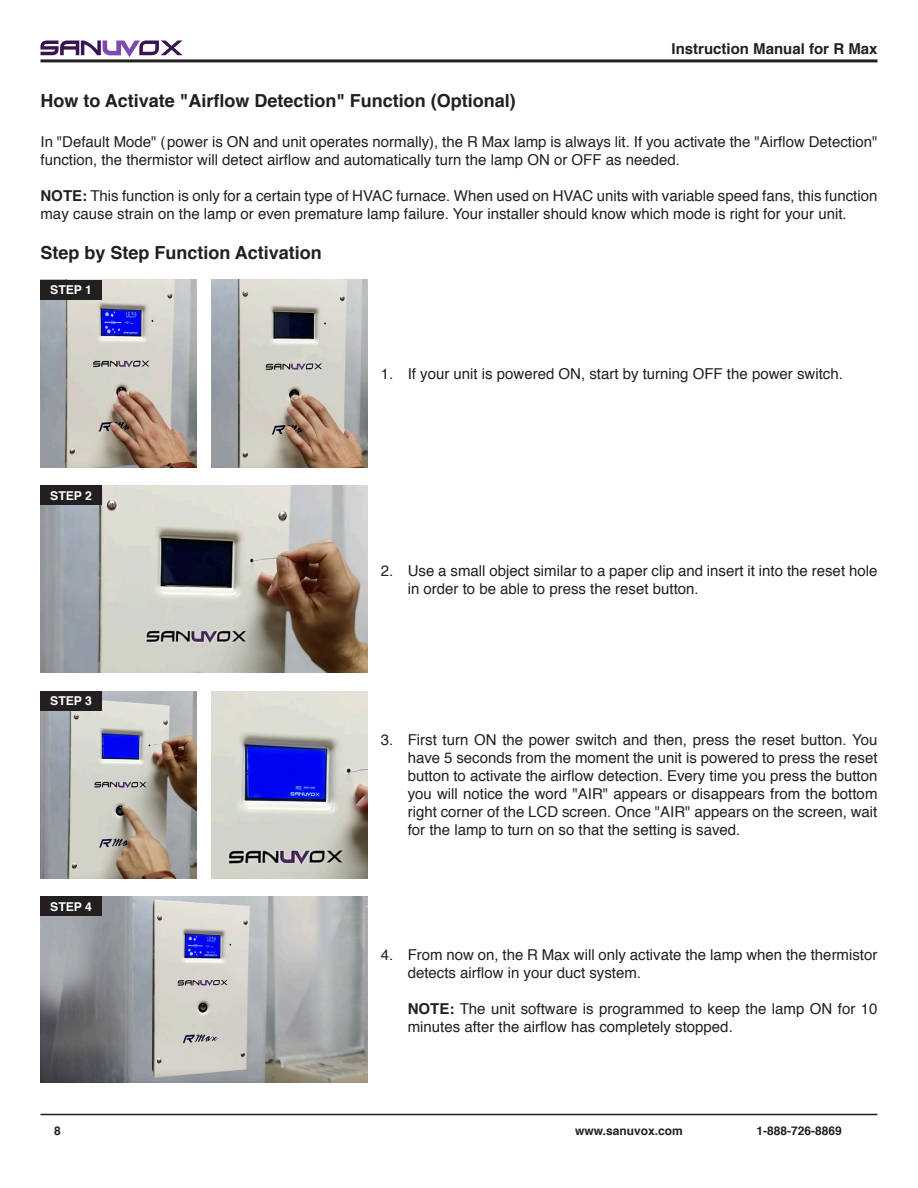
<style>
.page{position:relative;width:918px;height:1188px;background:#fff}
.page>*{position:absolute;margin:0;border:0;box-sizing:border-box;transform-origin:0 0}
.t1{font:700 18px "Helvetica";color:#231f20}
.t2{font:15px/18px "Helvetica";color:#231f20}
.t3{font:700 15px "Helvetica";color:#231f20}
.t4{font:700 12.15px "Helvetica";color:#fff}
.t5{font:700 12px "Helvetica";color:#231f20}
.s1{font-weight:700}
</style>
<div class="page">
<svg style="left:40px;top:41px;width:143px;height:16px"></svg>
<hr style="left:40px;top:59px;width:838px;height:3px;background:#231f20">
<hr style="left:40px;top:1114px;width:838px;height:1px;background:#231f20">
<img style="left:40px;top:691px;width:156px;height:187px">
<img style="left:40px;top:280px;width:156px;height:187px">
<img style="left:211px;top:691px;width:156px;height:187px">
<img style="left:211px;top:280px;width:156px;height:187px">
<img style="left:40px;top:485px;width:327px;height:188px">
<img style="left:40px;top:897px;width:327px;height:186px">
<div style="left:40px;top:280px;width:62px;height:20px;background:#231f20"></div>
<div style="left:40px;top:485px;width:62px;height:20px;background:#231f20"></div>
<div style="left:40px;top:691px;width:62px;height:20px;background:#231f20"></div>
<div style="left:40px;top:897px;width:62px;height:19px;background:#231f20"></div>
<p class="t3" style="left:672px;top:37px;width:207px">Instruction Manual for R Max</p>
<p class="t1" style="left:40px;top:87px;width:477px">How to Activate "Airflow Detection" Function (Optional)</p>
<p class="t2" style="left:40px;top:133px;width:838px">In "Default Mode" (power is ON and unit operates normally), the R Max lamp is always lit. If you activate the "Airflow Detection" function, the thermistor will detect airflow and automatically turn the lamp ON or OFF as needed.</p>
<p class="t2" style="left:40px;top:187px;width:838px"><span class="s1">NOTE:</span> This function is only for a certain type of HVAC furnace. When used on HVAC units with variable speed fans, this function may cause strain on the lamp or even premature lamp failure. Your installer should know which mode is right for your unit.</p>
<p class="t1" style="left:40px;top:238px;width:283px">Step by Step Function Activation</p>
<p class="t4" style="left:50px;top:280px;width:43px">STEP 1</p>
<p class="t4" style="left:50px;top:486px;width:43px">STEP 2</p>
<p class="t4" style="left:50px;top:691px;width:43px">STEP 3</p>
<p class="t4" style="left:50px;top:897px;width:43px">STEP 4</p>
<p class="t5" style="left:54px;top:1121px;width:8px">8</p>
<p class="t2" style="left:381px;top:365px;width:464px">1. If your unit is powered ON, start by turning OFF the power switch.</p>
<p class="t2" style="left:408px;top:562px;width:471px;text-indent:-27px">2. Use a small object similar to a paper clip and insert it into the reset hole in order to be able to press the reset button.</p>
<p class="t2" style="left:408px;top:731px;width:471px;text-align:justify;text-indent:-27px">3. First turn ON the power switch and then, press the reset button. You have 5 seconds from the moment the unit is powered to press the reset button to activate the airflow detection. Every time you press the button you will notice the word "AIR" appears or disappears from the bottom right corner of the LCD screen. Once "AIR" appears on the screen, wait for the lamp to turn on so that the setting is saved.</p>
<p class="t2" style="left:408px;top:946px;width:471px;text-indent:-27px">4. From now on, the R Max will only activate the lamp when the thermistor detects airflow in your duct system.</p>
<p class="t2" style="left:408px;top:1000px;width:471px"><span class="s1">NOTE:</span> The unit software is programmed to keep the lamp ON for 10 minutes after the airflow has completely stopped.</p>
<p class="t5" style="left:575px;top:1121px;width:109px">www.sanuvox.com</p>
<p class="t5" style="left:756px;top:1121px;width:87px">1-888-726-8869</p>
</div>
